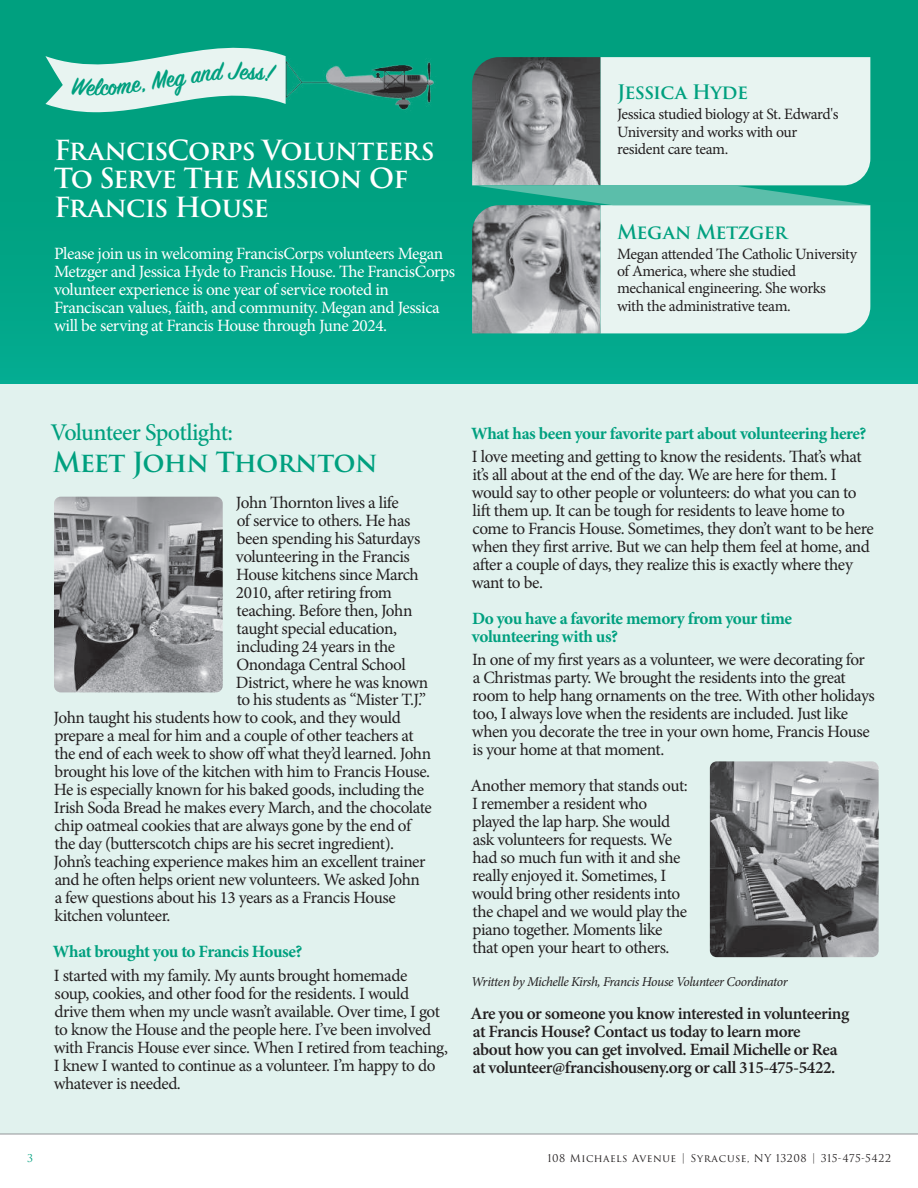
<style>
.page{position:relative;width:918px;height:1188px;background:#fff}
.page>*{position:absolute;margin:0;border:0;box-sizing:border-box;transform-origin:0 0}
.t1{font:600 27.45px "Sign Painter House Script";color:#00a07f;scale:.95 1}
.t2{font:600 27px/28.5px "Trajan Pro 3";letter-spacing:-.035em;color:#fff}
.t3{font:600 27px "Trajan Pro 3";letter-spacing:-.03em;color:#00a07f}
.t4{font:500 24px "Minion Pro";letter-spacing:-.03em;color:#00a07f}
.t5{font:600 19.5px "Trajan Pro 3";letter-spacing:-.035em;color:#00a07f}
.t6{font:17.25px/18px "Minion Pro";letter-spacing:-.03em;color:#231f20}
.t7{font:17.25px/18px "Minion Pro";letter-spacing:-.025em;color:#fff}
.t8{font:600 17.25px/18px "Minion Pro";letter-spacing:-.03em;color:#231f20}
.t9{font:700 17.25px/18px "Minion Pro";letter-spacing:-.03em;color:#00a07f}
.t10{font:15.75px/17.2px "Minion Pro";letter-spacing:-.025em;color:#231f20}
.t11{font:italic 13.5px "Minion Pro";letter-spacing:-.035em;color:#231f20}
.t12{font:10.5px "Trajan Pro 3";letter-spacing:.05em;color:#231f20}
.t13{font:10.5px "Trajan Pro 3";color:#00a07f}
</style>
<div class="page">
<div style="left:0;top:0;width:918px;height:385px;background:#00a07f"></div>
<div style="left:0;top:385px;width:918px;height:749px;background:#e1f2ee"></div>
<img style="left:54px;top:497px;width:169px;height:195px">
<img style="left:710px;top:761px;width:169px;height:196px">
<svg style="left:474px;top:57px;width:397px;height:276px;background:#bed0cd"></svg>
<img style="left:286px;top:59px;width:148px;height:51px">
<hr style="left:0;top:1134px;width:918px;height:1px;background:#939598">
<svg style="left:45px;top:47px;width:241px;height:66px"></svg>
<h1 class="t1" style="left:95px;top:70px;width:8px">l</h1>
<h2 class="t2" style="left:54px;top:136px;width:382px">FrancisCorps Volunteers<br>To Serve The Mission Of<br>Francis House</h2>
<p class="t7" style="left:54px;top:245px;width:403px">Please join us in welcoming FrancisCorps volunteers Megan Metzger and Jessica Hyde to Francis House. The FrancisCorps volunteer experience is one year of service rooted in Franciscan values, faith, and community. Megan and Jessica will be serving at Francis House through June 2024.</p>
<p class="t5" style="left:617px;top:78px;width:132px">Jessica Hyde</p>
<p class="t10" style="left:617px;top:106px;width:223px">Jessica studied biology at St. Edward's<br>University and works with our resident care team.</p>
<p class="t5" style="left:617px;top:218px;width:172px">Megan Metzger</p>
<p class="t10" style="left:617px;top:245px;width:241px">Megan attended The Catholic University of America, where she studied mechanical engineering. She works<br>with the administrative team.</p>
<h3 class="t4" style="left:50px;top:418px;width:184px">Volunteer Spotlight:</h3>
<h2 class="t3" style="left:53px;top:442px;width:326px">Meet John Thornton</h2>
<p class="t6" style="left:236px;top:493px;width:164px">John Thornton lives a life</p>
<p class="t6" style="left:237px;top:511px;width:175px">of service to others. He has</p>
<p class="t6" style="left:237px;top:529px;width:185px">been spending his Saturdays</p>
<p class="t6" style="left:236px;top:547px;width:176px">volunteering in the Francis</p>
<p class="t6" style="left:236px;top:565px;width:184px">House kitchens since March</p>
<p class="t6" style="left:236px;top:583px;width:158px">2010, after retiring from</p>
<p class="t6" style="left:237px;top:601px;width:177px">teaching. Before then, John</p>
<p class="t6" style="left:237px;top:619px;width:162px">taught special education,</p>
<p class="t6" style="left:237px;top:637px;width:160px">including 24 years in the</p>
<p class="t6" style="left:236px;top:655px;width:171px">Onondaga Central School</p>
<p class="t6" style="left:236px;top:673px;width:194px">District, where he was known</p>
<p class="t6" style="left:237px;top:691px;width:191px">to his students as “Mister T.J.”</p>
<p class="t6" style="left:54px;top:709px;width:349px">John taught his students how to cook, and they would</p>
<p class="t6" style="left:54px;top:727px;width:361px">prepare a meal for him and a couple of other teachers at</p>
<p class="t6" style="left:54px;top:745px;width:378px">the end of each week to show off what they’d learned. John</p>
<p class="t6" style="left:55px;top:763px;width:377px">brought his love of the kitchen with him to Francis House.</p>
<p class="t6" style="left:54px;top:781px;width:372px">He is especially known for his baked goods, including the</p>
<p class="t6" style="left:54px;top:799px;width:379px">Irish Soda Bread he makes every March, and the chocolate</p>
<p class="t6" style="left:54px;top:817px;width:358px">chip oatmeal cookies that are always gone by the end of</p>
<p class="t6" style="left:54px;top:835px;width:341px">the day (butterscotch chips are his secret ingredient).</p>
<p class="t6" style="left:54px;top:853px;width:373px">John’s teaching experience makes him an excellent trainer</p>
<p class="t6" style="left:55px;top:871px;width:367px">and he often helps orient new volunteers. We asked John</p>
<p class="t6" style="left:55px;top:889px;width:343px">a few questions about his 13 years as a Francis House</p>
<p class="t6" style="left:54px;top:907px;width:117px">kitchen volunteer.</p>
<p class="t9" style="left:53px;top:944px;width:251px">What brought you to Francis House?</p>
<p class="t6" style="left:54px;top:966px;width:396px">I started with my family. My aunts brought homemade<br>soup, cookies, and other food for the residents. I would<br>drive them when my uncle wasn’t available. Over time, I got to know the House and the people here. I’ve been involved with Francis House ever since. When I retired from teaching, I knew I wanted to continue as a volunteer. I’m happy to do whatever is needed.</p>
<p class="t9" style="left:471px;top:425px;width:397px">What has been your favorite part about volunteering here?</p>
<p class="t6" style="left:472px;top:448px;width:404px">I love meeting and getting to know the residents. That’s what it’s all about at the end of the day. We are here for them. I would say to other people or volunteers: do what you can to lift them up. It can be tough for residents to leave home to come to Francis House. Sometimes, they don’t want to be here when they first arrive. But we can help them feel at home, and after a couple of days, they realize this is exactly where they want to be.</p>
<p class="t9" style="left:472px;top:610px;width:322px">Do you have a favorite memory from your time volunteering with us?</p>
<p class="t6" style="left:472px;top:651px;width:405px">In one of my first years as a volunteer, we were decorating for a Christmas party. We brought the residents into the great room to help hang ornaments on the tree. With other holidays too, I always love when the residents are included. Just like when you decorate the tree in your own home, Francis House is your home at that moment.</p>
<p class="t6" style="left:471px;top:777px;width:219px">Another memory that stands out:<br>I remember a resident who played the lap harp. She would ask volunteers for requests. We had so much fun with it and she really enjoyed it. Sometimes, I would bring other residents into the chapel and we would play the piano together. Moments like that open your heart to others.</p>
<p class="t11" style="left:471px;top:974px;width:318px">Written by Michelle Kirsh, Francis House Volunteer Coordinator</p>
<p class="t8" style="left:471px;top:1005px;width:380px">Are you or someone you know interested in volunteering at Francis House? Contact us today to learn more<br>about how you can get involved. Email Michelle or Rea at volunteer@francishouseny.org or call 315-475-5422.</p>
<p class="t13" style="left:27px;top:1151px;width:7px">3</p>
<p class="t12" style="left:547px;top:1151px;width:345px">108 Michaels Avenue | Syracuse, NY 13208 | 315-475-5422</p>
</div>
